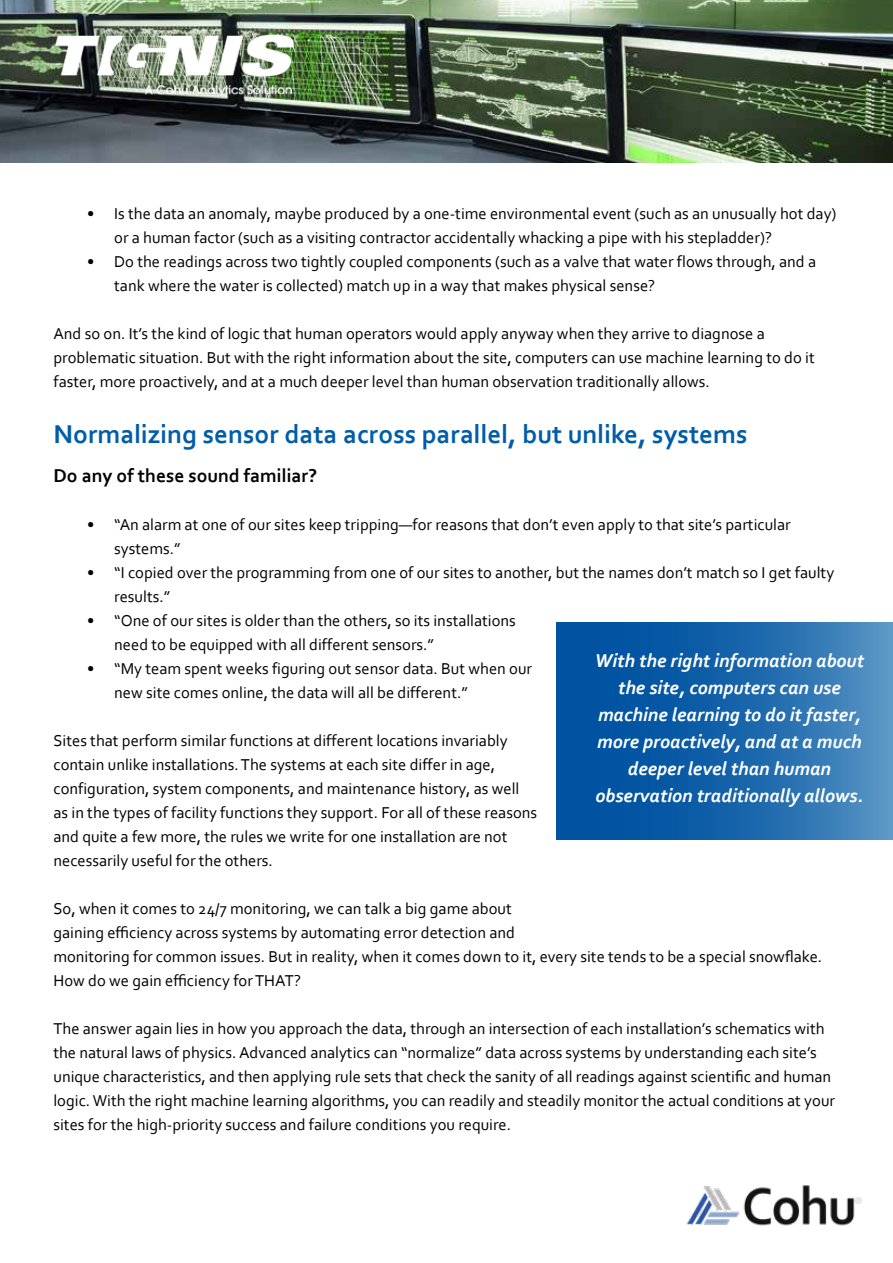
<style>
.page{position:relative;width:893px;height:1263px;background:#fff}
.page>*{position:absolute;margin:0;border:0;box-sizing:border-box;transform-origin:0 0}
.t1{font:700 27px "Corbel";color:#005da9}
.t2{font:italic 700 19.5px/27px "Corbel";color:#fff;text-align:center}
.t3{font:700 19.5px "Corbel";color:#000}
.t4{font:16.5px/24px "Corbel";color:#000}
</style>
<div class="page">
<img style="left:0;top:0;width:893px;height:162px">
<img style="left:56px;top:24px;width:249px;height:74px">
<img style="left:686px;top:1185px;width:176px;height:41px">
<svg style="left:557px;top:622px;width:336px;height:217px;background:#1b67ac"></svg>
<p class="t4" style="left:114px;top:203px;width:724px;text-indent:-27px">• Is the data an anomaly, maybe produced by a one-time environmental event (such as an unusually hot day) or a human factor (such as a visiting contractor accidentally whacking a pipe with his stepladder)?</p>
<p class="t4" style="left:114px;top:251px;width:703px;text-indent:-27px">• Do the readings across two tightly coupled components (such as a valve that water flows through, and a tank where the water is collected) match up in a way that makes physical sense?</p>
<p class="t4" style="left:53px;top:321px;width:763px">And so on. It’s the kind of logic that human operators would apply anyway when they arrive to diagnose a problematic situation. But with the right information about the site, computers can use machine learning to do it faster, more proactively, and at a much deeper level than human observation traditionally allows.</p>
<h1 class="t1" style="left:53px;top:424px;width:696px">Normalizing sensor data across parallel, but unlike, systems</h1>
<p class="t3" style="left:53px;top:468px;width:265px">Do any of these sound familiar?</p>
<p class="t4" style="left:114px;top:514px;width:678px;text-indent:-27px">• “An alarm at one of our sites keep tripping—for reasons that don’t even apply to that site’s particular systems.”</p>
<p class="t4" style="left:114px;top:562px;width:721px;text-indent:-27px">• “I copied over the programming from one of our sites to another, but the names don’t match so I get faulty results.”</p>
<p class="t4" style="left:114px;top:610px;width:403px;text-indent:-27px">• “One of our sites is older than the others, so its installations need to be equipped with all different sensors.”</p>
<p class="t4" style="left:114px;top:658px;width:419px;text-indent:-27px">• “My team spent weeks figuring out sensor data. But when our new site comes online, the data will all be different.”</p>
<p class="t4" style="left:53px;top:730px;width:485px">Sites that perform similar functions at different locations invariably contain unlike installations. The systems at each site differ in age, configuration, system components, and maintenance history, as well as in the types of facility functions they support. For all of these reasons and quite a few more, the rules we write for one installation are not necessarily useful for the others.</p>
<p class="t4" style="left:53px;top:896px;width:770px">So, when it comes to 24/7 monitoring, we can talk a big game about<br>gaining efficiency across systems by automating error detection and<br>monitoring for common issues. But in reality, when it comes down to it, every site tends to be a special snowflake.<br>How do we gain efficiency for THAT?</p>
<p class="t4" style="left:53px;top:1016px;width:783px">The answer again lies in how you approach the data, through an intersection of each installation’s schematics with the natural laws of physics. Advanced analytics can “normalize” data across systems by understanding each site’s unique characteristics, and then applying rule sets that check the sanity of all readings against scientific and human logic. With the right machine learning algorithms, you can readily and steadily monitor the actual conditions at your sites for the high-priority success and failure conditions you require.</p>
<p class="t2" style="left:595px;top:649px;width:271px">With the right information about the site, computers can use machine learning to do it faster, more proactively, and at a much deeper level than human observation traditionally allows.</p>
</div>
